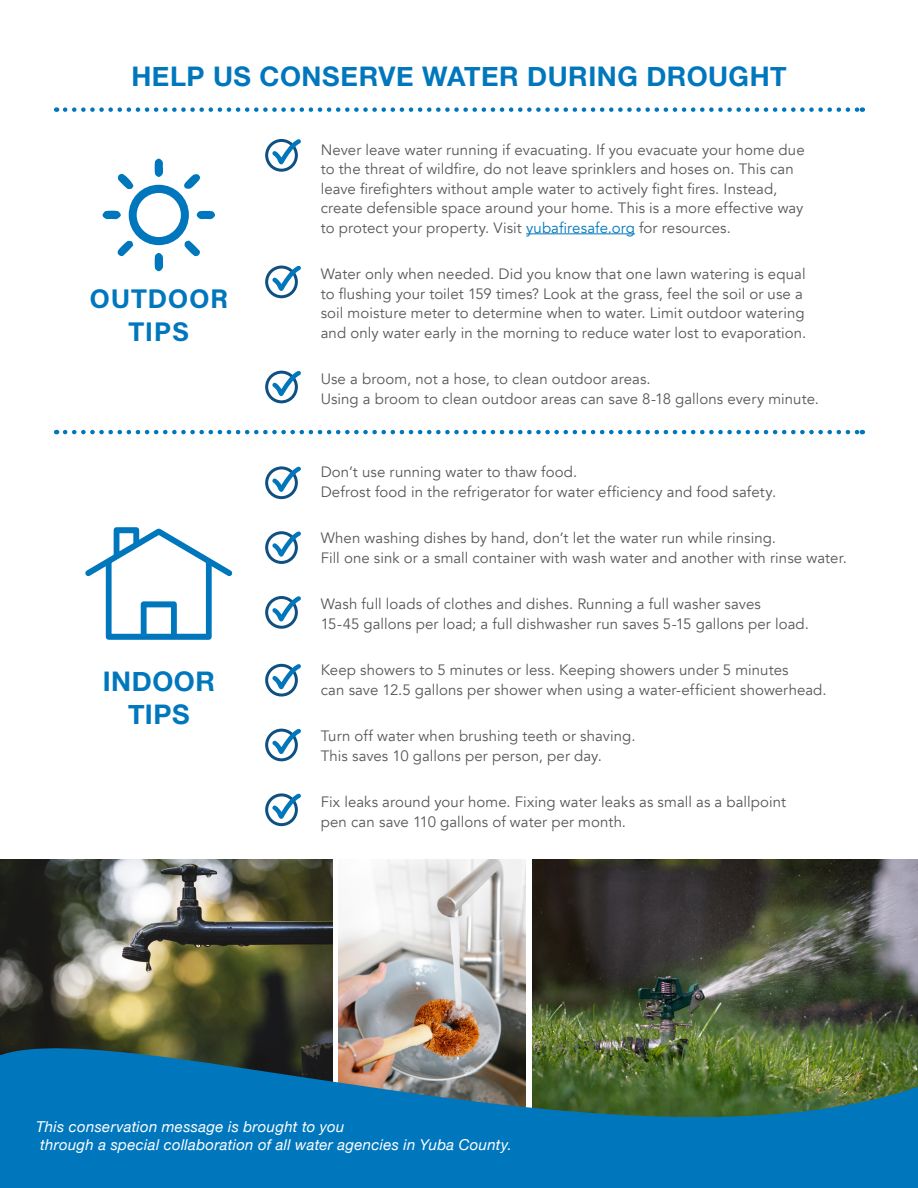
<style>
.page{position:relative;width:918px;height:1188px;background:#fff}
.page>*{position:absolute;margin:0;border:0;box-sizing:border-box;transform-origin:0 0}
.t1{font:700 27px/33px "Helvetica Neue";letter-spacing:.02em;color:#0077bd;text-align:center}
.t2{font:27px/33px "Acumin Variable Concept";letter-spacing:.02em;color:#0077bd;text-align:center}
.t3{font:15px/19.5px "Avenir";letter-spacing:.005em;color:#57585a}
.t4{font:italic 15px/18px "Helvetica Neue";letter-spacing:.02em;color:#fff}
.s1{color:#0077bd}
</style>
<div class="page">
<img style="left:0;top:859px;width:332px;height:120px">
<img style="left:533px;top:859px;width:385px;height:120px">
<img style="left:339px;top:860px;width:186px;height:119px">
<img style="left:0;top:979px;width:918px;height:209px">
<hr style="left:526px;top:233px;width:109px;height:1px;background:#0077bd">
<div style="left:265px;top:139px;width:33px;height:33px;border:3px solid #0f5083;border-radius:50%"></div>
<svg style="left:268px;top:139px;width:33px;height:29px"></svg>
<div style="left:265px;top:266px;width:33px;height:32px;border:3px solid #0f5083;border-radius:50%"></div>
<svg style="left:268px;top:265px;width:33px;height:30px"></svg>
<div style="left:265px;top:371px;width:33px;height:32px;border:3px solid #0f5083;border-radius:50%"></div>
<svg style="left:268px;top:370px;width:33px;height:30px"></svg>
<div style="left:265px;top:466px;width:33px;height:33px;border:3px solid #0f5083;border-radius:50%"></div>
<svg style="left:268px;top:466px;width:33px;height:30px"></svg>
<div style="left:265px;top:531px;width:33px;height:33px;border:3px solid #0f5083;border-radius:50%"></div>
<svg style="left:268px;top:531px;width:33px;height:30px"></svg>
<div style="left:265px;top:596px;width:33px;height:33px;border:3px solid #0f5083;border-radius:50%"></div>
<svg style="left:268px;top:596px;width:33px;height:29px"></svg>
<div style="left:265px;top:664px;width:33px;height:33px;border:3px solid #0f5083;border-radius:50%"></div>
<svg style="left:268px;top:663px;width:33px;height:30px"></svg>
<div style="left:265px;top:729px;width:33px;height:32px;border:3px solid #0f5083;border-radius:50%"></div>
<svg style="left:268px;top:728px;width:33px;height:30px"></svg>
<div style="left:265px;top:793px;width:33px;height:33px;border:3px solid #0f5083;border-radius:50%"></div>
<svg style="left:268px;top:793px;width:33px;height:30px"></svg>
<svg style="left:102px;top:159px;width:113px;height:112px"></svg>
<svg style="left:85px;top:527px;width:147px;height:113px"></svg>
<svg style="left:65px;top:430px;width:798px;height:4px"></svg>
<svg style="left:65px;top:107px;width:798px;height:5px"></svg>
<p class="t1" style="left:131px;top:61px;width:657px">HELP US CONSERVE WATER DURING DROUGHT</p>
<p class="t2" style="left:89px;top:281px;width:140px">OUTDOOR<br>TIPS</p>
<p class="t1" style="left:103px;top:666px;width:114px">INDOOR<br>TIPS</p>
<p class="t3" style="left:321px;top:140px;width:485px">Never leave water running if evacuating. If you evacuate your home due to the threat of wildfire, do not leave sprinklers and hoses on. This can leave firefighters without ample water to actively fight fires. Instead, create defensible space around your home. This is a more effective way to protect your property. Visit <span class="s1">yubafiresafe.org</span> for resources.</p>
<p class="t3" style="left:321px;top:265px;width:487px">Water only when needed. Did you know that one lawn watering is equal to flushing your toilet 159 times? Look at the grass, feel the soil or use a soil moisture meter to determine when to water. Limit outdoor watering and only water early in the morning to reduce water lost to evaporation.</p>
<p class="t3" style="left:321px;top:370px;width:500px">Use a broom, not a hose, to clean outdoor areas.<br>Using a broom to clean outdoor areas can save 8-18 gallons every minute.</p>
<p class="t3" style="left:321px;top:462px;width:457px">Don’t use running water to thaw food.<br>Defrost food in the refrigerator for water efficiency and food safety.</p>
<p class="t3" style="left:321px;top:528px;width:528px">When washing dishes by hand, don’t let the water run while rinsing.<br>Fill one sink or a small container with wash water and another with rinse water.</p>
<p class="t3" style="left:321px;top:594px;width:490px">Wash full loads of clothes and dishes. Running a full washer saves<br>15-45 gallons per load; a full dishwasher run saves 5-15 gallons per load.</p>
<p class="t3" style="left:321px;top:660px;width:507px">Keep showers to 5 minutes or less. Keeping showers under 5 minutes<br>can save 12.5 gallons per shower when using a water-efficient showerhead.</p>
<p class="t3" style="left:321px;top:726px;width:316px">Turn off water when brushing teeth or shaving.<br>This saves 10 gallons per person, per day.</p>
<p class="t3" style="left:321px;top:792px;width:467px">Fix leaks around your home. Fixing water leaks as small as a ballpoint pen can save 110 gallons of water per month.</p>
<p class="t4" style="left:36px;top:1119px;width:477px">This conservation message is brought to you<br>through a special collaboration of all water agencies in Yuba County.</p>
</div>
